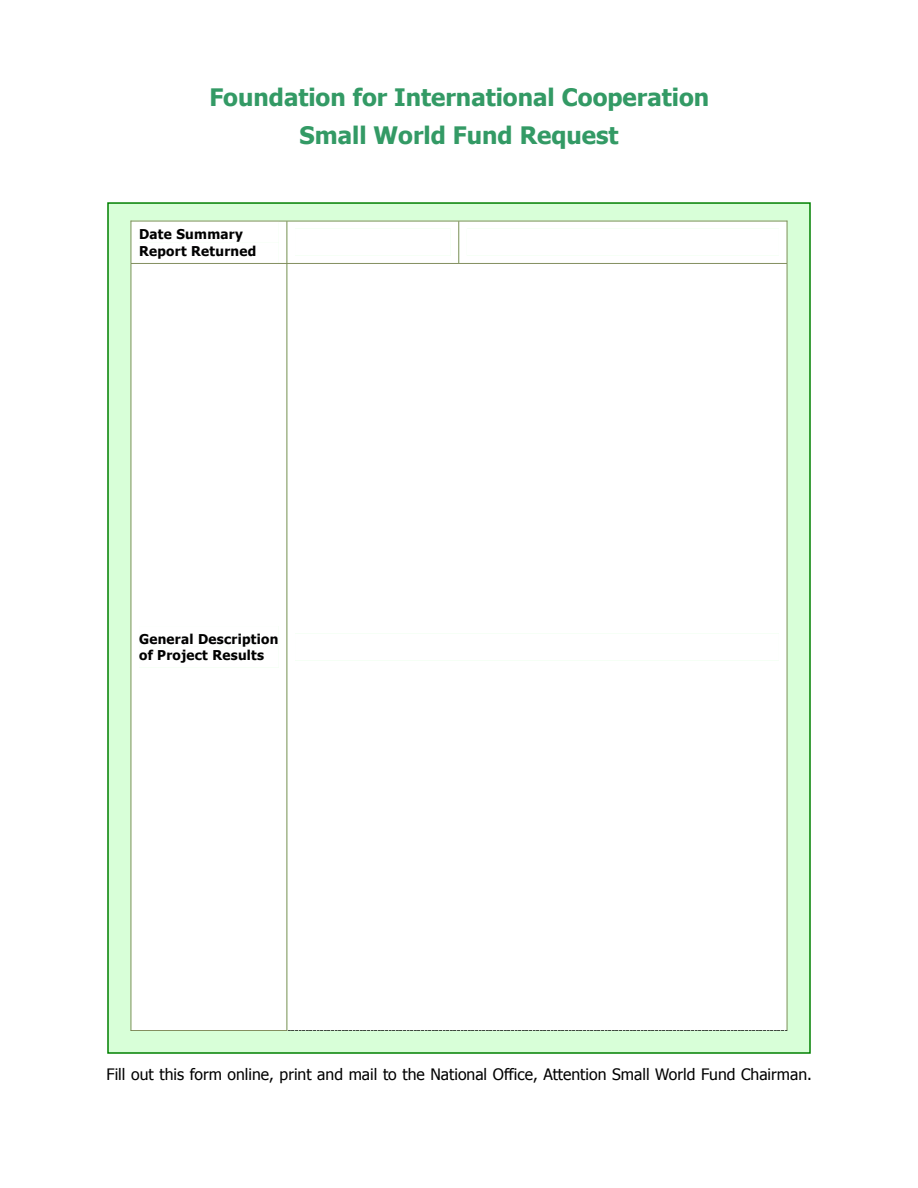
<style>
.page{position:relative;width:918px;height:1188px;background:#fff}
.page>*{position:absolute;margin:0;border:0;box-sizing:border-box;transform-origin:0 0}
.t1{font:700 24px/38px "Tahoma";color:#339a65;text-align:center}
.t2{font:15.75px "Tahoma";color:#000}
.t3{font:700 13.5px/16.4px "Tahoma";letter-spacing:.02em;color:#000}
</style>
<div class="page">
<div style="left:108px;top:203px;width:702px;height:850px;background:#d8ffd8"></div>
<div style="left:131px;top:221px;width:657px;height:810px;background:#fff"></div>
<h1 class="t1" style="left:209px;top:78px;width:501px">Foundation for International Cooperation<br>Small World Fund Request</h1>
<p class="t3" style="left:139px;top:226px;width:119px">Date Summary<br>Report Returned</p>
<p class="t3" style="left:139px;top:631px;width:141px">General Description of Project Results</p>
<p class="t2" style="left:106px;top:1064px;width:707px">Fill out this form online, print and mail to the National Office, Attention Small World Fund Chairman.</p>
</div>
